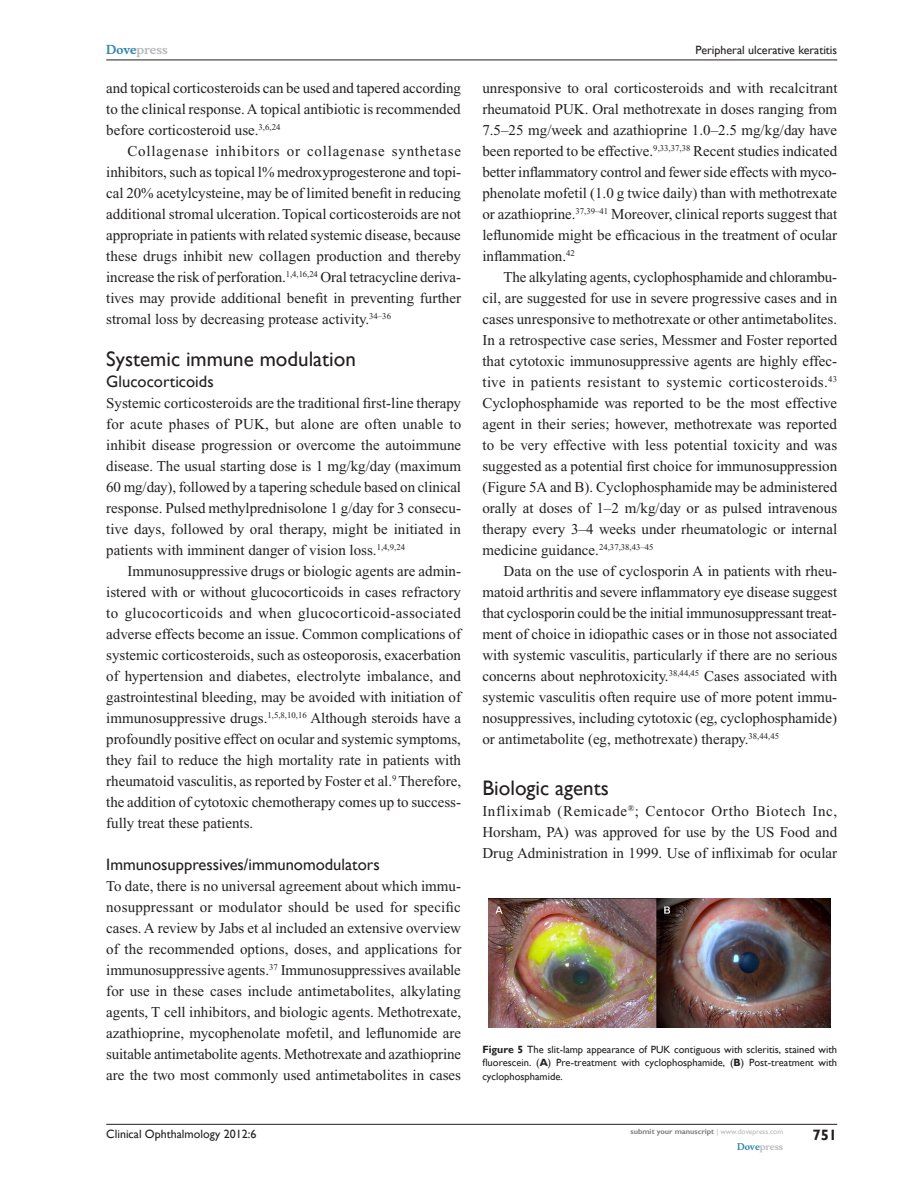
<style>
.page{position:relative;width:918px;height:1188px;background:#fff}
.page>*{position:absolute;margin:0;border:0;box-sizing:border-box;transform-origin:0 0}
.t1{font:21px "Gill Sans";color:#231f20}
.t2{font:16.5px "Gill Sans";color:#231f20}
.t3{font:15px/21px "Times New Roman";color:#231f20;text-align:justify}
.t4{font:700 15px "Gill Sans";color:#231f20}
.t5{font:12px "Gill Sans";color:#231f20}
.t6{font:700 12px "Musee";color:#b8b9bc}
.t7{font:10.5px/13.5px "Gill Sans";color:#231f20;text-align:justify}
.t8{font:700 9px "Musee";color:#b8b9bc}
.t9{font:700 7.5px "Gill Sans";color:#808285}
.s1{color:#3485ae}
.s2{font-weight:700}
.s3{font-weight:400;color:#b8b9bc}
</style>
<div class="page">
<img style="left:489px;top:898px;width:342px;height:129px">
<hr style="left:106px;top:1124px;width:731px;height:1px;background:#231f20">
<hr style="left:106px;top:60px;width:731px;height:1px;background:#231f20">
<p class="t6" style="left:106px;top:43px;width:63px"><span class="s1">Dove</span>press</p>
<p class="t5" style="left:696px;top:43px;width:143px">Peripheral ulcerative keratitis</p>
<p class="t3" style="left:106px;top:77px;width:356px">and topical corticosteroids can be used and tapered according to the clinical response. A topical antibiotic is recommended before corticosteroid use.<sup>3,6,24</sup></p>
<p class="t3" style="left:106px;top:140px;width:356px;text-indent:21px">Collagenase inhibitors or collagenase synthetase inhibitors, such as topical l% medroxyprogesterone and topi&shy;cal 20% acetylcysteine, may be of limited benefit in reducing additional stromal ulceration. Topical corticosteroids are not appropriate in patients with related systemic disease, because these drugs inhibit new collagen production and thereby increase the risk of perforation.<sup>1,4,16,24</sup> Oral tetracycline deriva&shy;tives may provide additional benefit in preventing further stromal loss by decreasing protease activity.<sup>34–36</sup></p>
<h1 class="t1" style="left:106px;top:346px;width:251px">Systemic immune modulation</h1>
<p class="t2" style="left:106px;top:371px;width:109px">Glucocorticoids</p>
<p class="t3" style="left:106px;top:392px;width:357px">Systemic corticosteroids are the traditional first-line therapy for acute phases of PUK, but alone are often unable to inhibit disease progression or overcome the autoimmune disease. The usual starting dose is 1 mg/kg/day (maximum 60 mg/day), followed by a tapering schedule based on clinical response. Pulsed methylprednisolone 1 g/day for 3 consecu&shy;tive days, followed by oral therapy, might be initiated in patients with imminent danger of vision loss.<sup>1,4,9,24</sup></p>
<p class="t3" style="left:106px;top:560px;width:356px;text-indent:21px">Immunosuppressive drugs or biologic agents are admin&shy;istered with or without glucocorticoids in cases refractory to glucocorticoids and when glucocorticoid-associated adverse effects become an issue. Common complications of systemic corticosteroids, such as osteoporosis, exacerbation of hypertension and diabetes, electrolyte imbalance, and gastrointestinal bleeding, may be avoided with initiation of immunosuppressive drugs.<sup>1,5,8,10,16</sup> Although steroids have a profoundly positive effect on ocular and systemic symptoms, they fail to reduce the high mortality rate in patients with rheumatoid vasculitis, as reported by Foster et al.<sup>9</sup> Therefore, the addition of cytotoxic chemotherapy comes up to success&shy;fully treat these patients.</p>
<p class="t2" style="left:106px;top:854px;width:275px">Immunosuppressives/immunomodulators</p>
<p class="t3" style="left:106px;top:875px;width:357px">To date, there is no universal agreement about which immu&shy;nosuppressant or modulator should be used for specific cases. A review by Jabs et al included an extensive overview of the recommended options, doses, and applications for immunosuppressive agents.<sup>37</sup> Immunosuppressives available for use in these cases include antimetabolites, alkylating agents, T cell inhibitors, and biologic agents. Methotrexate, azathioprine, mycophenolate mofetil, and leflunomide are suitable antimetabolite agents. Methotrexate and azathioprine are the two most commonly used antimetabolites in cases</p>
<p class="t3" style="left:482px;top:77px;width:357px">unresponsive to oral corticosteroids and with recalcitrant rheumatoid PUK. Oral methotrexate in doses ranging from 7.5–25 mg/week and azathioprine 1.0–2.5 mg/kg/day have been reported to be effective.<sup>9,33,37,38</sup> Recent studies indicated better inflammatory control and fewer side effects with myco&shy;phenolate mofetil (1.0 g twice daily) than with methotrexate or azathioprine.<sup>37,39–41</sup> Moreover, clinical reports suggest that leflunomide might be efficacious in the treatment of ocular inflammation.<sup>42</sup></p>
<p class="t3" style="left:482px;top:266px;width:356px;text-indent:21px">The alkylating agents, cyclophosphamide and chlorambu&shy;cil, are suggested for use in severe progressive cases and in cases unresponsive to methotrexate or other antimetabolites.<br>In a retrospective case series, Messmer and Foster reported that cytotoxic immunosuppressive agents are highly effec&shy;tive in patients resistant to systemic corticosteroids.<sup>43<br></sup>Cyclophosphamide was reported to be the most effective agent in their series; however, methotrexate was reported to be very effective with less potential toxicity and was suggested as a potential first choice for immunosuppression (Figure 5A and B). Cyclophosphamide may be administered orally at doses of 1–2 m/kg/day or as pulsed intravenous therapy every 3–4 weeks under rheumatologic or internal medicine guidance.<sup>24,37,38,43–45</sup></p>
<p class="t3" style="left:482px;top:560px;width:356px;text-indent:21px">Data on the use of cyclosporin A in patients with rheu&shy;matoid arthritis and severe inflammatory eye disease suggest that cyclosporin could be the initial immunosuppressant treat&shy;ment of choice in idiopathic cases or in those not associated with systemic vasculitis, particularly if there are no serious concerns about nephrotoxicity.<sup>38,44,45</sup> Cases associated with systemic vasculitis often require use of more potent immu&shy;nosuppressives, including cytotoxic (eg, cyclophosphamide) or antimetabolite (eg, methotrexate) therapy.<sup>38,44,45</sup></p>
<h1 class="t1" style="left:482px;top:775px;width:128px">Biologic agents</h1>
<p class="t3" style="left:482px;top:800px;width:356px">Infliximab (Remicade<sup>®</sup>; Centocor Ortho Biotech Inc, Horsham, PA) was approved for use by the US Food and Drug Administration in 1999. Use of infliximab for ocular</p>
<p class="t7" style="left:482px;top:1043px;width:356px"><span class="s2">Figure 5</span> The slit-lamp appearance of PUK contiguous with scleritis, stained with fluorescein. (<span class="s2">A</span>) Pre-treatment with cyclophosphamide, (<span class="s2">B</span>) Post-treatment with cyclophosphamide.</p>
<p class="t5" style="left:106px;top:1127px;width:152px">Clinical Ophthalmology 2012:6</p>
<p class="t9" style="left:631px;top:1127px;width:154px">submit your manuscript <span class="s3">| www.dovepress.com</span></p>
<p class="t8" style="left:737px;top:1141px;width:48px"><span class="s1">Dove</span>press</p>
<p class="t4" style="left:812px;top:1126px;width:26px">751</p>
</div>
